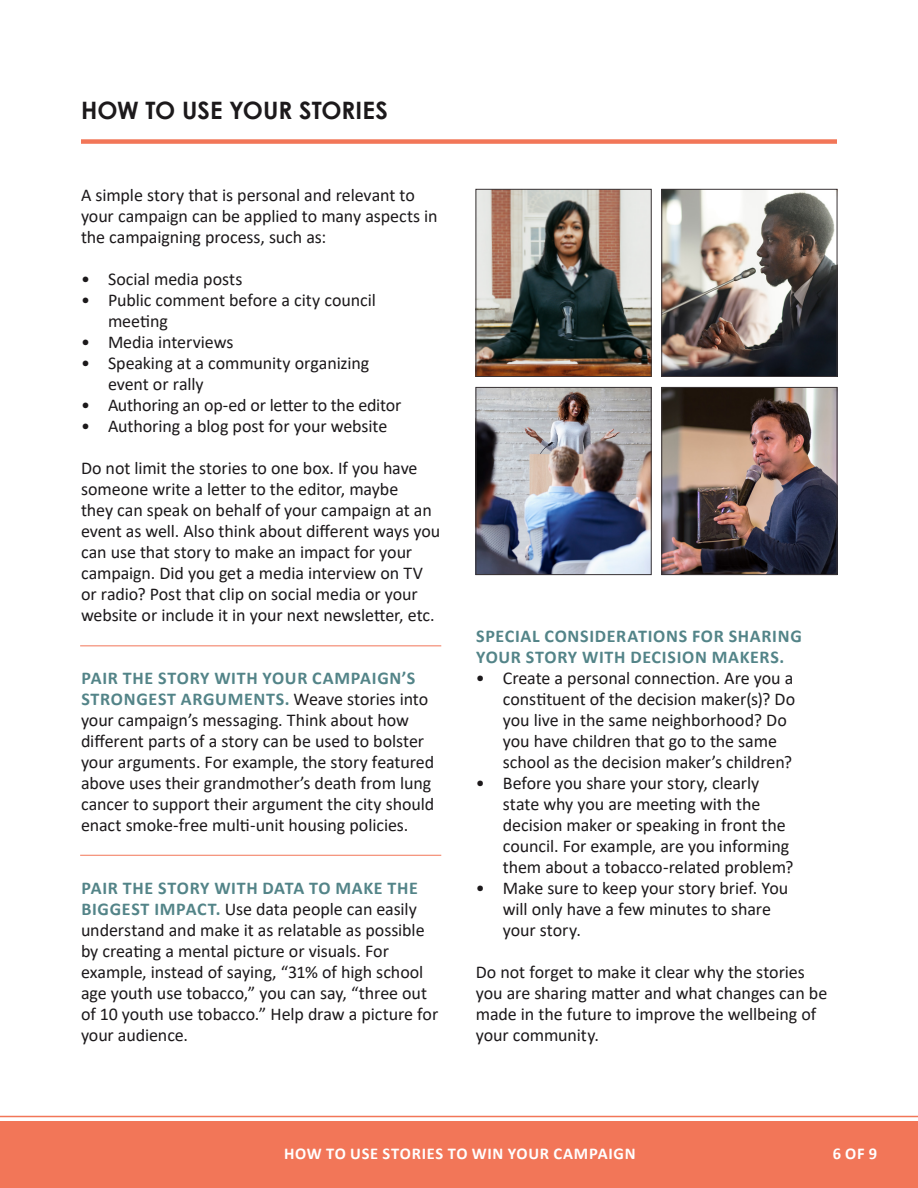
<style>
.page{position:relative;width:918px;height:1188px;background:#fff}
.page>*{position:absolute;margin:0;border:0;box-sizing:border-box;transform-origin:0 0}
.t1{font:700 24px "Century Gothic";color:#1c191b}
.t2{font:18px/21px "Calibri";letter-spacing:-.005em;color:#1c191b}
.t3{font:700 18px/21px "Calibri";letter-spacing:.04em;color:#538488}
.t4{font:700 16.5px "Calibri";letter-spacing:.04em;color:#fff}
.s1{font-weight:700;color:#538488}
</style>
<div class="page">
<div style="left:0;top:1121px;width:918px;height:67px;background:#f27658"></div>
<hr style="left:0;top:1116px;width:918px;height:1px;background:#f27658">
<div style="left:81px;top:139px;width:756px;height:5px;background:#f27658"></div>
<img style="left:478px;top:191px;width:172px;height:184px">
<div style="left:476px;top:189px;width:176px;height:188px;border:1px solid #393335"></div>
<img style="left:478px;top:389px;width:172px;height:184px">
<div style="left:476px;top:387px;width:176px;height:188px;border:1px solid #393335"></div>
<img style="left:663px;top:191px;width:172px;height:184px">
<div style="left:661px;top:189px;width:176px;height:188px;border:1px solid #393335"></div>
<img style="left:663px;top:389px;width:172px;height:184px">
<div style="left:661px;top:387px;width:176px;height:188px;border:1px solid #393335"></div>
<hr style="left:80px;top:645px;width:361px;height:1px;background:#f27658">
<hr style="left:80px;top:855px;width:361px;height:1px;background:#f27658">
<h1 class="t1" style="left:81px;top:95px;width:309px">HOW TO USE YOUR STORIES</h1>
<p class="t2" style="left:81px;top:184px;width:358px">A simple story that is personal and relevant to your campaign can be applied to many aspects in the campaigning process, such as:</p>
<p class="t2" style="left:81px;top:268px;width:163px">• Social media posts</p>
<p class="t2" style="left:108px;top:289px;width:269px;text-indent:-27px">• Public comment before a city council meeting</p>
<p class="t2" style="left:81px;top:331px;width:154px">• Media interviews</p>
<p class="t2" style="left:108px;top:352px;width:263px;text-indent:-27px">• Speaking at a community organizing event or rally</p>
<p class="t2" style="left:81px;top:394px;width:322px">• Authoring an op-ed or letter to the editor</p>
<p class="t2" style="left:81px;top:415px;width:308px">• Authoring a blog post for your website</p>
<p class="t2" style="left:81px;top:457px;width:361px">Do not limit the stories to one box. If you have someone write a letter to the editor, maybe<br>they can speak on behalf of your campaign at an event as well. Also think about different ways you can use that story to make an impact for your campaign. Did you get a media interview on TV or radio? Post that clip on social media or your website or include it in your next newsletter, etc.</p>
<p class="t2" style="left:81px;top:667px;width:355px"><span class="s1">PAIR THE STORY WITH YOUR CAMPAIGN’S STRONGEST ARGUMENTS.</span> Weave stories into your campaign’s messaging. Think about how different parts of a story can be used to bolster your arguments. For example, the story featured above uses their grandmother’s death from lung cancer to support their argument the city should enact smoke-free multi-unit housing policies.</p>
<p class="t2" style="left:81px;top:877px;width:359px"><span class="s1">PAIR THE STORY WITH DATA TO MAKE THE BIGGEST IMPACT.</span> Use data people can easily understand and make it as relatable as possible by creating a mental picture or visuals. For example, instead of saying, “31% of high school age youth use tobacco,” you can say, “three out of 10 youth use tobacco.” Help draw a picture for your audience.</p>
<p class="t3" style="left:476px;top:625px;width:327px">SPECIAL CONSIDERATIONS FOR SHARING<br>YOUR STORY WITH DECISION MAKERS.</p>
<p class="t2" style="left:503px;top:667px;width:294px;text-indent:-27px">• Create a personal connection. Are you a constituent of the decision maker(s)? Do you live in the same neighborhood? Do you have children that go to the same school as the decision maker’s children?</p>
<p class="t2" style="left:503px;top:772px;width:292px;text-indent:-27px">• Before you share your story, clearly state why you are meeting with the decision maker or speaking in front the council. For example, are you informing them about a tobacco-related problem?</p>
<p class="t2" style="left:503px;top:877px;width:287px;text-indent:-27px">• Make sure to keep your story brief. You will only have a few minutes to share your story.</p>
<p class="t2" style="left:476px;top:961px;width:353px">Do not forget to make it clear why the stories you are sharing matter and what changes can be made in the future to improve the wellbeing of your community.</p>
<p class="t4" style="left:284px;top:1142px;width:353px">HOW TO USE STORIES TO WIN YOUR CAMPAIGN</p>
<p class="t4" style="left:833px;top:1142px;width:46px">6 OF 9</p>
</div>
